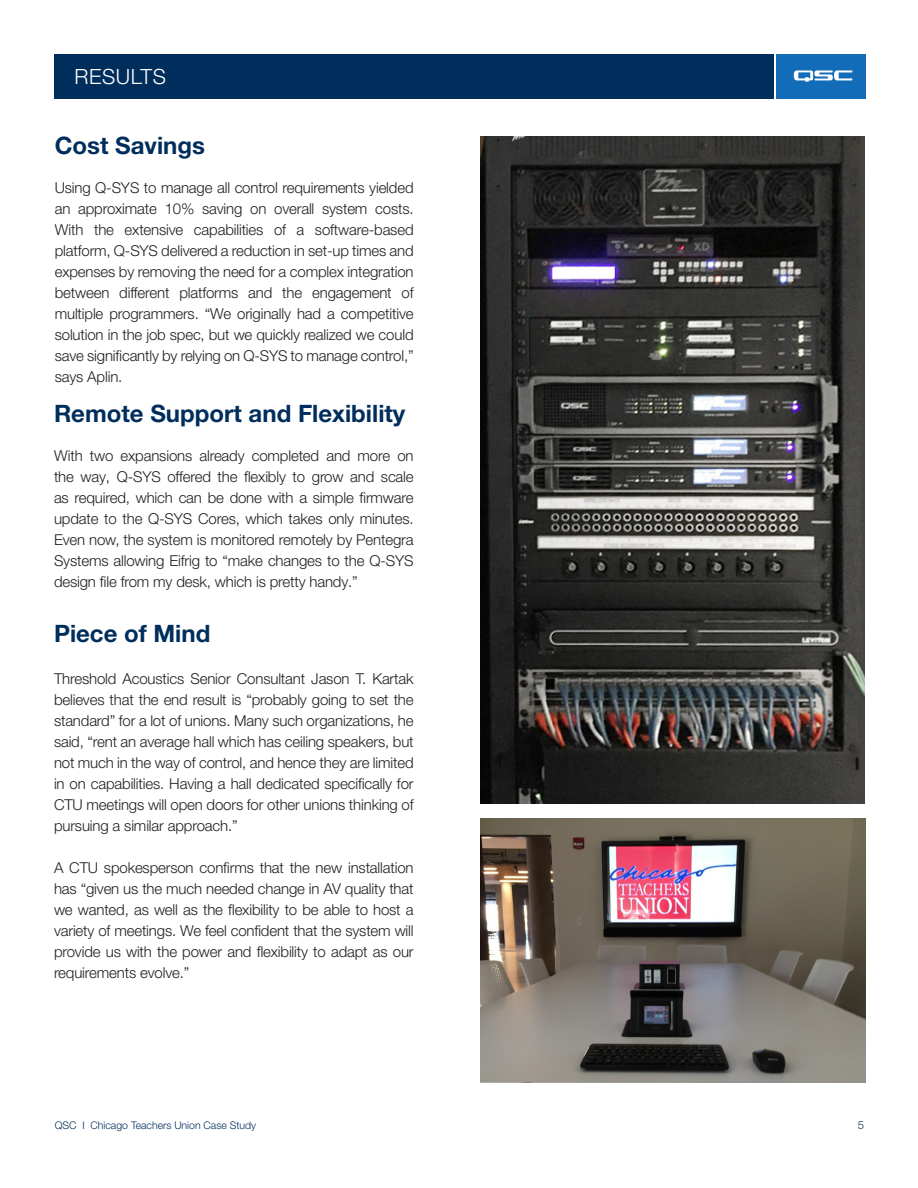
<style>
.page{position:relative;width:918px;height:1188px;background:#fff}
.page>*{position:absolute;margin:0;border:0;box-sizing:border-box;transform-origin:0 0}
.Body_Copy{font:700 24px "Helvetica Neue LT Pro";color:#002e5c}
.t1{font:300 21px "Helvetica Neue LT Pro";letter-spacing:.025em;color:#fff}
.Body_Copy-2{font:300 15px/21px "Helvetica Neue LT Pro";letter-spacing:-.01em;color:#231f20;text-align:justify}
.t2{font:300 11.25px "Helvetica Neue LT Pro";color:#002e5c}
.t3{font:300 10.5px "Helvetica Neue LT Pro";color:#002e5c}
</style>
<div class="page">
<div style="left:54px;top:54px;width:719px;height:44px;background:#002e5c"></div>
<div style="left:776px;top:54px;width:90px;height:44px;background:#126cb7"></div>
<svg style="left:794px;top:70px;width:60px;height:12px"></svg>
<img style="left:481px;top:137px;width:383px;height:667px">
<img style="left:481px;top:819px;width:385px;height:263px">
<p class="t1" style="left:75px;top:64px;width:93px">RESULTS</p>
<p class="Body_Copy" style="left:55px;top:130px;width:152px">Cost Savings</p>
<p class="Body_Copy-2" style="left:55px;top:177px;width:360px">Using Q-SYS to manage all control requirements yielded an approximate 10% saving on overall system costs.<br>With the extensive capabilities of a software-based platform, Q-SYS delivered a reduction in set-up times and expenses by removing the need for a complex integration between different platforms and the engagement of multiple programmers. “We originally had a competitive solution in the job spec, but we quickly realized we could save significantly by relying on Q-SYS to manage control,” says Aplin.</p>
<p class="Body_Copy" style="left:54px;top:398px;width:353px">Remote Support and Flexibility</p>
<p class="Body_Copy-2" style="left:54px;top:445px;width:361px">With two expansions already completed and more on the way, Q-SYS offered the flexibly to grow and scale as required, which can be done with a simple firmware update to the Q-SYS Cores, which takes only minutes.<br>Even now, the system is monitored remotely by Pentegra Systems allowing Eifrig to “make changes to the Q-SYS design file from my desk, which is pretty handy.”</p>
<p class="Body_Copy" style="left:54px;top:619px;width:158px">Piece of Mind</p>
<p class="Body_Copy-2" style="left:54px;top:668px;width:361px">Threshold Acoustics Senior Consultant Jason T. Kartak believes that the end result is “probably going to set the standard” for a lot of unions. Many such organizations, he said, “rent an average hall which has ceiling speakers, but not much in the way of control, and hence they are limited in on capabilities. Having a hall dedicated specifically for CTU meetings will open doors for other unions thinking of pursuing a similar approach.”</p>
<p class="Body_Copy-2" style="left:54px;top:857px;width:361px">A CTU spokesperson confirms that the new installation has “given us the much needed change in AV quality that we wanted, as well as the flexibility to be able to host a variety of meetings. We feel confident that the system will provide us with the power and flexibility to adapt as our requirements evolve.”</p>
<p class="t3" style="left:55px;top:1119px;width:203px">QSC I Chicago Teachers Union Case Study</p>
<p class="t2" style="left:858px;top:1119px;width:8px">5</p>
</div>
